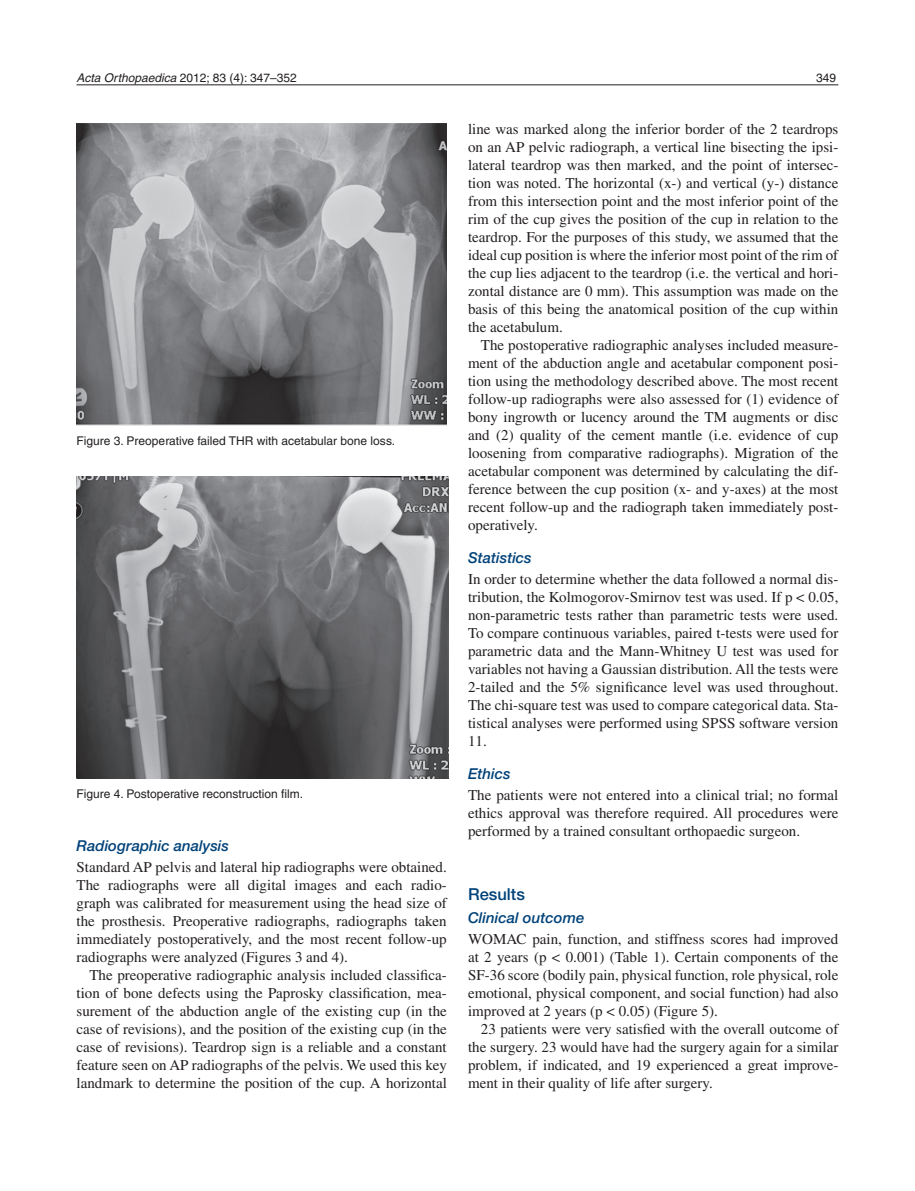
<style>
.page{position:relative;width:915px;height:1191px;background:#fff}
.page>*{position:absolute;margin:0;border:0;box-sizing:border-box;transform-origin:0 0}
.t1{font:500 16.5px "Helvetica Neue LT Std";color:#004279}
.t2{font:15px/18px "Times";color:#231f20;text-align:justify}
.t3{font:italic 500 15px "Helvetica Neue LT Std";color:#004279}
.t4{font:12px "Helvetica";color:#231f20}
.s1{font-style:italic}
</style>
<div class="page">
<hr style="left:77px;top:85px;width:761px;height:1px;background:#231f20">
<img style="left:77px;top:124px;width:369px;height:301px">
<img style="left:77px;top:476px;width:371px;height:302px">
<p class="t4" style="left:77px;top:71px;width:222px"><span class="s1">Acta Orthopaedica</span> 2012; 83 (4): 347–352</p>
<p class="t4" style="left:816px;top:71px;width:22px">349</p>
<p class="t4" style="left:77px;top:434px;width:320px">Figure 3. Preoperative failed THR with acetabular bone loss.</p>
<p class="t4" style="left:77px;top:787px;width:228px">Figure 4. Postoperative reconstruction film.</p>
<p class="t3" style="left:77px;top:836px;width:154px">Radiographic analysis</p>
<p class="t2" style="left:77px;top:857px;width:371px">Standard AP pelvis and lateral hip radiographs were obtained.<br>The radiographs were all digital images and each radio&shy;graph was calibrated for measurement using the head size of the prosthesis. Preoperative radiographs, radiographs taken immediately postoperatively, and the most recent follow-up radiographs were analyzed (Figures 3 and 4).</p>
<p class="t2" style="left:77px;top:965px;width:371px;text-indent:13px">The preoperative radiographic analysis included classifica&shy;tion of bone defects using the Paprosky classification, mea&shy;surement of the abduction angle of the existing cup (in the case of revisions), and the position of the existing cup (in the case of revisions). Teardrop sign is a reliable and a constant feature seen on AP radiographs of the pelvis. We used this key landmark to determine the position of the cup. A horizontal</p>
<p class="t2" style="left:468px;top:119px;width:371px">line was marked along the inferior border of the 2 teardrops on an AP pelvic radiograph, a vertical line bisecting the ipsi&shy;lateral teardrop was then marked, and the point of intersec&shy;tion was noted. The horizontal (x-) and vertical (y-) distance from this intersection point and the most inferior point of the rim of the cup gives the position of the cup in relation to the teardrop. For the purposes of this study, we assumed that the ideal cup position is where the inferior most point of the rim of the cup lies adjacent to the teardrop (i.e. the vertical and hori&shy;zontal distance are 0 mm). This assumption was made on the basis of this being the anatomical position of the cup within the acetabulum.</p>
<p class="t2" style="left:468px;top:335px;width:371px;text-indent:13px">The postoperative radiographic analyses included measure&shy;ment of the abduction angle and acetabular component posi&shy;tion using the methodology described above. The most recent follow-up radiographs were also assessed for (1) evidence of bony ingrowth or lucency around the TM augments or disc and (2) quality of the cement mantle (i.e. evidence of cup loosening from comparative radiographs). Migration of the acetabular component was determined by calculating the dif&shy;ference between the cup position (x- and y-axes) at the most recent follow-up and the radiograph taken immediately post&shy;operatively.</p>
<p class="t3" style="left:468px;top:548px;width:65px">Statistics</p>
<p class="t2" style="left:468px;top:569px;width:371px">In order to determine whether the data followed a normal dis&shy;tribution, the Kolmogorov-Smirnov test was used. If p &lt; 0.05, non-parametric tests rather than parametric tests were used.<br>To compare continuous variables, paired t-tests were used for parametric data and the Mann-Whitney U test was used for variables not having a Gaussian distribution. All the tests were 2-tailed and the 5% significance level was used throughout.<br>The chi-square test was used to compare categorical data. Sta&shy;tistical analyses were performed using SPSS software version 11.</p>
<p class="t3" style="left:468px;top:764px;width:44px">Ethics</p>
<p class="t2" style="left:468px;top:785px;width:371px">The patients were not entered into a clinical trial; no formal ethics approval was therefore required. All procedures were performed by a trained consultant orthopaedic surgeon.</p>
<p class="t1" style="left:468px;top:884px;width:58px">Results</p>
<p class="t3" style="left:468px;top:908px;width:118px">Clinical outcome</p>
<p class="t2" style="left:468px;top:929px;width:371px">WOMAC pain, function, and stiffness scores had improved at 2 years (p &lt; 0.001) (Table 1). Certain components of the SF-36 score (bodily pain, physical function, role physical, role emotional, physical component, and social function) had also improved at 2 years (p &lt; 0.05) (Figure 5).</p>
<p class="t2" style="left:468px;top:1019px;width:371px;text-indent:13px">23 patients were very satisfied with the overall outcome of the surgery. 23 would have had the surgery again for a similar problem, if indicated, and 19 experienced a great improve&shy;ment in their quality of life after surgery.</p>
</div>
